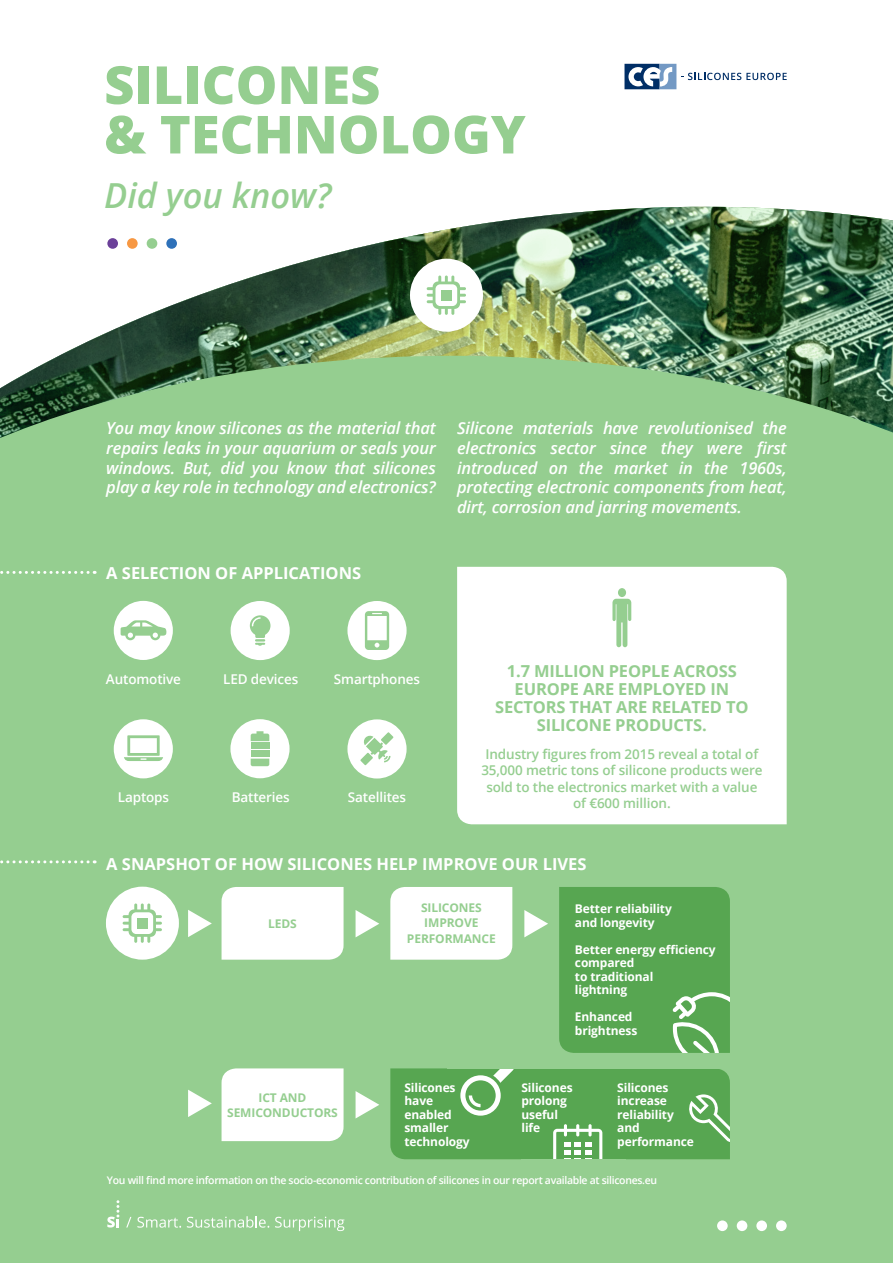
<style>
.page{position:relative;width:893px;height:1263px;background:#fff}
.page>*{position:absolute;margin:0;border:0;box-sizing:border-box;transform-origin:0 0}
.CHAPTER{font:800 52.5px/49.5px "Open Sans";color:#95ce90}
.t1{font:italic 600 34.5px "Open Sans";color:#95ce90}
.BULLET_POINTS{font:italic 600 16.5px/19.8px "Open Sans";letter-spacing:-.01em;color:#fff;text-align:justify}
.TXT{font:700 16.5px/18px "Open Sans";letter-spacing:-.01em;color:#95ce90;text-align:center}
.BULLET_POINTS-2{font:700 16.5px "Open Sans";color:#fff}
.TXT-2{font:600 13.5px/16.5px "Open Sans";letter-spacing:-.01em;color:#95ce90;text-align:center}
.BULLET_POINTS-3{font:600 13.5px "Open Sans";letter-spacing:-.01em;color:#fff}
.TXT-3{font:700 12px/13.5px "Open Sans";letter-spacing:-.01em;color:#fff}
.TXT-4{font:700 12px "Open Sans";letter-spacing:-.01em;color:#95ce90}
.TXT-5{font:600 10.5px "Open Sans";letter-spacing:-.03em;color:#fff}
</style>
<div class="page">
<img style="left:58px;top:206px;width:835px;height:150px">
<div style="left:0;top:852px;width:893px;height:411px;background:#95ce90"></div>
<div style="left:0;top:356px;width:893px;height:604px;background:#95ce90"></div>
<svg style="left:126px;top:1217px;width:5px;height:10px"></svg>
<svg style="left:137px;top:1217px;width:44px;height:11px"></svg>
<svg style="left:187px;top:1216px;width:82px;height:12px"></svg>
<svg style="left:275px;top:1216px;width:69px;height:15px"></svg>
<svg style="left:107px;top:1200px;width:12px;height:27px"></svg>
<div style="left:776px;top:1220px;width:11px;height:11px;background:#fff;border-radius:50%"></div>
<div style="left:756px;top:1220px;width:11px;height:11px;background:#fff;border-radius:50%"></div>
<div style="left:737px;top:1220px;width:10px;height:11px;background:#fff;border-radius:50%"></div>
<div style="left:717px;top:1220px;width:11px;height:11px;background:#fff;border-radius:50%"></div>
<svg style="left:0;top:860px;width:88px;height:3px"></svg>
<svg style="left:0;top:571px;width:88px;height:3px"></svg>
<svg style="left:624px;top:64px;width:163px;height:25px"></svg>
<svg style="left:457px;top:567px;width:330px;height:257px"></svg>
<svg style="left:612px;top:588px;width:19px;height:59px"></svg>
<div style="left:166px;top:238px;width:11px;height:11px;background:#2e71b9;border-radius:50%"></div>
<div style="left:147px;top:238px;width:10px;height:11px;background:#95ce90;border-radius:50%"></div>
<div style="left:127px;top:238px;width:11px;height:11px;background:#f79843;border-radius:50%"></div>
<div style="left:107px;top:238px;width:11px;height:11px;background:#6b4099;border-radius:50%"></div>
<div style="left:410px;top:259px;width:73px;height:73px;background:#fff;border-radius:50%"></div>
<svg style="left:427px;top:276px;width:39px;height:39px"></svg>
<div style="left:222px;top:887px;width:122px;height:73px;background:#fff"></div>
<svg style="left:188px;top:910px;width:24px;height:27px"></svg>
<svg style="left:356px;top:910px;width:23px;height:27px"></svg>
<div style="left:106px;top:887px;width:73px;height:73px;background:#fff;border-radius:50%"></div>
<svg style="left:123px;top:903px;width:39px;height:40px"></svg>
<svg style="left:188px;top:1090px;width:24px;height:27px"></svg>
<div style="left:222px;top:1068px;width:122px;height:73px;background:#fff"></div>
<svg style="left:356px;top:1091px;width:23px;height:27px"></svg>
<svg style="left:390px;top:887px;width:358px;height:273px"></svg>
<div style="left:521px;top:1159px;width:105px;height:16px;background:#95ce90"></div>
<div style="left:448px;top:1053px;width:300px;height:15px;background:#95ce90"></div>
<div style="left:730px;top:905px;width:21px;height:300px;background:#95ce90"></div>
<div style="left:230px;top:719px;width:60px;height:59px;background:#fff;border-radius:50%"></div>
<div style="left:114px;top:601px;width:59px;height:59px;background:#fff;border-radius:50%"></div>
<svg style="left:121px;top:620px;width:46px;height:20px"></svg>
<div style="left:231px;top:601px;width:59px;height:59px;background:#fff;border-radius:50%"></div>
<svg style="left:250px;top:615px;width:20px;height:31px"></svg>
<div style="left:347px;top:601px;width:60px;height:59px;background:#fff;border-radius:50%"></div>
<svg style="left:365px;top:611px;width:24px;height:39px"></svg>
<div style="left:114px;top:719px;width:59px;height:59px;background:#fff;border-radius:50%"></div>
<svg style="left:124px;top:735px;width:39px;height:26px"></svg>
<div style="left:251px;top:742px;width:18px;height:7px;background:#95ce90"></div>
<div style="left:251px;top:750px;width:18px;height:7px;background:#95ce90"></div>
<svg style="left:251px;top:731px;width:18px;height:10px"></svg>
<svg style="left:251px;top:759px;width:18px;height:7px"></svg>
<div style="left:347px;top:719px;width:60px;height:59px;background:#fff;border-radius:50%"></div>
<svg style="left:360px;top:732px;width:33px;height:33px"></svg>
<p class="CHAPTER" style="left:104px;top:57px;width:423px">SILICONES<br>&amp; TECHNOLOGY</p>
<p class="t1" style="left:104px;top:171px;width:229px">Did you know?</p>
<p class="BULLET_POINTS" style="left:106px;top:418px;width:331px">You may know silicones as the material that repairs leaks in your aquarium or seals your windows. But, did you know that silicones play a key role in technology and electronics?</p>
<p class="BULLET_POINTS" style="left:457px;top:418px;width:331px">Silicone materials have revolutionised the electronics sector since they were first introduced on the market in the 1960s, protecting electronic components from heat, dirt, corrosion and jarring movements.</p>
<p class="BULLET_POINTS-2" style="left:106px;top:561px;width:256px">A SELECTION OF APPLICATIONS</p>
<p class="BULLET_POINTS-3" style="left:106px;top:669px;width:77px">Automotive</p>
<p class="BULLET_POINTS-3" style="left:223px;top:669px;width:77px">LED devices</p>
<p class="BULLET_POINTS-3" style="left:334px;top:669px;width:88px">Smartphones</p>
<p class="TXT" style="left:495px;top:662px;width:255px">1.7 MILLION PEOPLE ACROSS<br>EUROPE ARE EMPLOYED IN<br>SECTORS THAT ARE RELATED TO<br>SILICONE PRODUCTS.</p>
<p class="TXT-2" style="left:481px;top:745px;width:283px">Industry figures from 2015 reveal a total of 35,000 metric tons of silicone products were sold to the electronics market with a value of €600 million.</p>
<p class="BULLET_POINTS-3" style="left:118px;top:788px;width:53px">Laptops</p>
<p class="BULLET_POINTS-3" style="left:232px;top:788px;width:59px">Batteries</p>
<p class="BULLET_POINTS-3" style="left:348px;top:788px;width:60px">Satellites</p>
<p class="BULLET_POINTS-2" style="left:106px;top:852px;width:482px">A SNAPSHOT OF HOW SILICONES HELP IMPROVE OUR LIVES</p>
<p class="TXT-4" style="left:268px;top:915px;width:30px">LEDS</p>
<p class="TXT-4" style="left:259px;top:1089px;width:49px">ICT AND</p>
<p class="TXT-4" style="left:227px;top:1104px;width:112px">SEMICONDUCTORS</p>
<p class="TXT-4" style="left:421px;top:899px;width:62px">SILICONES</p>
<p class="TXT-4" style="left:424px;top:915px;width:56px">IMPROVE</p>
<p class="TXT-4" style="left:407px;top:930px;width:90px">PERFORMANCE</p>
<p class="TXT-3" style="left:404px;top:1080px;width:53px">Silicones</p>
<p class="TXT-3" style="left:404px;top:1094px;width:30px">have</p>
<p class="TXT-3" style="left:404px;top:1107px;width:49px">enabled</p>
<p class="TXT-3" style="left:404px;top:1121px;width:46px">smaller</p>
<p class="TXT-3" style="left:404px;top:1134px;width:67px">technology</p>
<p class="TXT-3" style="left:575px;top:902px;width:98px">Better reliability</p>
<p class="TXT-3" style="left:575px;top:915px;width:81px">and longevity</p>
<p class="TXT-3" style="left:575px;top:942px;width:142px">Better energy efficiency compared</p>
<p class="TXT-3" style="left:575px;top:969px;width:80px">to traditional lightning</p>
<p class="TXT-3" style="left:575px;top:1010px;width:64px">Enhanced brightness</p>
<p class="TXT-3" style="left:521px;top:1080px;width:53px">Silicones</p>
<p class="TXT-3" style="left:521px;top:1094px;width:47px">prolong</p>
<p class="TXT-3" style="left:521px;top:1107px;width:38px">useful</p>
<p class="TXT-3" style="left:521px;top:1121px;width:20px">life</p>
<p class="TXT-3" style="left:617px;top:1080px;width:53px">Silicones</p>
<p class="TXT-3" style="left:617px;top:1094px;width:51px">increase</p>
<p class="TXT-3" style="left:617px;top:1107px;width:58px">reliability</p>
<p class="TXT-3" style="left:617px;top:1121px;width:24px">and</p>
<p class="TXT-3" style="left:617px;top:1134px;width:78px">performance</p>
<p class="TXT-5" style="left:107px;top:1173px;width:552px">You will find more information on the socio-economic contribution of silicones in our report available at silicones.eu</p>
</div>
